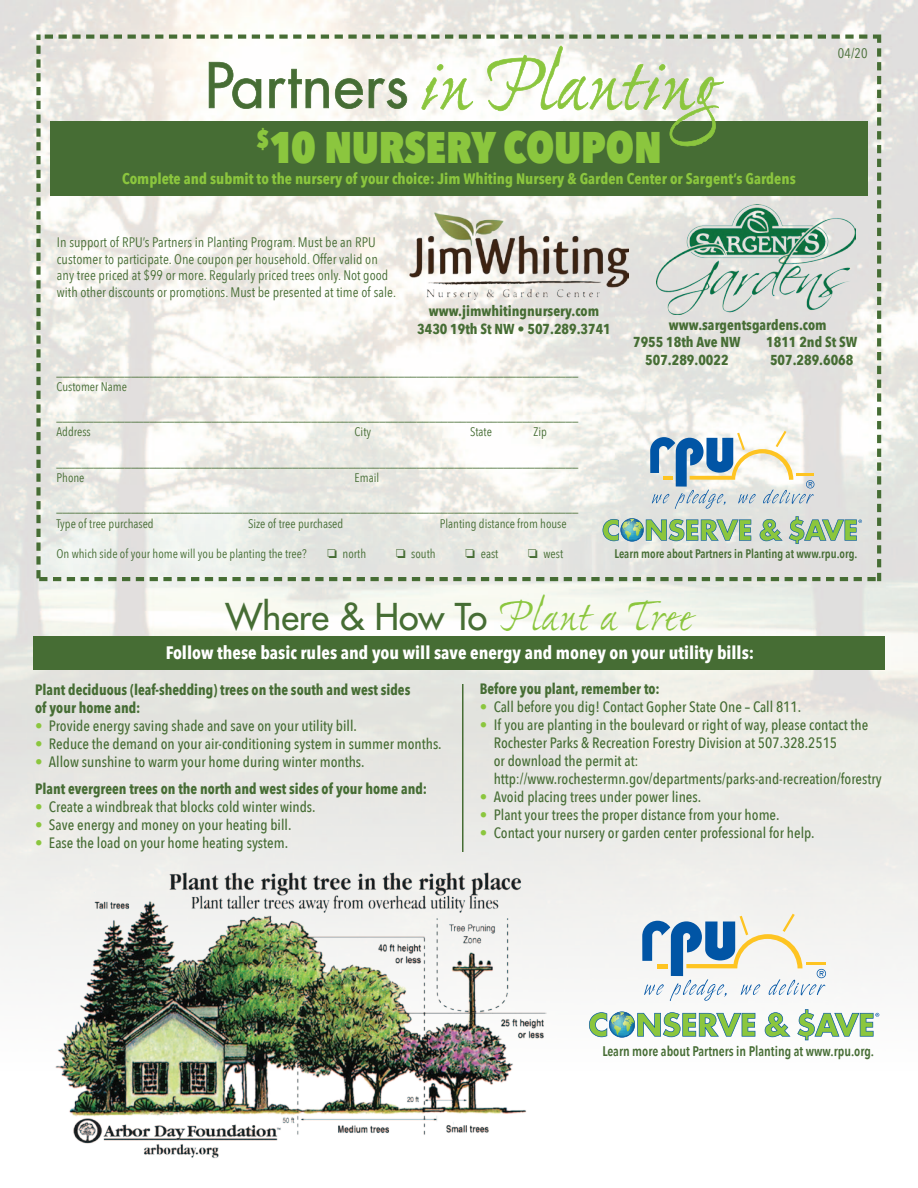
<style>
.page{position:relative;width:918px;height:1188px;background:#fff}
.page>*{position:absolute;margin:0;border:0;box-sizing:border-box;transform-origin:0 0}
.t1{font:800 44.1px "Avenir Next Condensed";color:#8bc63e}
.t2{font:36px "Futura";color:#466d34}
.t3{font:700 18px "Avenir Next Condensed";color:#fff}
.t4{font:700 15.15px "Avenir Next Condensed";color:#8bc63e}
.t5{font:500 15px/18px "Avenir Next Condensed";color:#466d34}
.t6{font:700 15px/18px "Avenir Next Condensed";color:#466d34;scale:.95 1}
.t7{font:700 14.4px/17.2px "Avenir Next Condensed";color:#466d34;text-align:center}
.t8{font:600 13.95px "Avenir Next Condensed";color:#466d34;scale:.95 1}
.t9{font:13.8px/16.5px "Avenir Next Condensed";letter-spacing:.005em;color:#466d34}
.t10{font:12.45px/15.1px "Avenir Next Condensed";color:#466d34}
.t11{font:600 12.45px "Avenir Next Condensed";color:#466d34;scale:.95 1}
.s1{font-family:"Ex Ponto";font-size:48px;color:#8bc63e}
.s2{color:#8bc63e}
.s3{font-weight:500;color:#8bc63e}
.s4{font-weight:500}
</style>
<div class="page">
<img style="left:0;top:0;width:918px;height:720px">
<svg style="left:36px;top:35px;width:845px;height:546px"></svg>
<div style="left:50px;top:121px;width:818px;height:74px;background:#466d34"></div>
<img style="left:409px;top:213px;width:220px;height:87px">
<img style="left:656px;top:204px;width:199px;height:110px">
<svg style="left:209px;top:62px;width:52px;height:47px"></svg>
<svg style="left:269px;top:69px;width:60px;height:39px"></svg>
<svg style="left:335px;top:78px;width:28px;height:31px"></svg>
<svg style="left:369px;top:78px;width:38px;height:31px"></svg>
<svg style="left:421px;top:64px;width:52px;height:46px"></svg>
<svg style="left:487px;top:46px;width:237px;height:100px"></svg>
<svg style="left:603px;top:518px;width:148px;height:24px;background:#98c194"></svg>
<svg style="left:760px;top:519px;width:23px;height:22px"></svg>
<svg style="left:789px;top:516px;width:73px;height:28px;background:#a8c69d"></svg>
<svg style="left:650px;top:431px;width:164px;height:78px"></svg>
<div style="left:0;top:720px;width:918px;height:351px;background:linear-gradient(to bottom,#e4e4df,#fdfdfd)"></div>
<svg style="left:589px;top:1012px;width:166px;height:26px"></svg>
<svg style="left:765px;top:1012px;width:26px;height:25px"></svg>
<svg style="left:797px;top:1009px;width:82px;height:31px"></svg>
<svg style="left:642px;top:914px;width:184px;height:87px"></svg>
<img style="left:50px;top:872px;width:497px;height:287px">
<div style="left:33px;top:636px;width:852px;height:34px;background:#466d34"></div>
<hr style="left:462px;top:684px;width:2px;height:168px;background:#466d34">
<svg style="left:328px;top:549px;width:9px;height:9px"></svg>
<svg style="left:396px;top:549px;width:9px;height:9px"></svg>
<svg style="left:466px;top:549px;width:9px;height:9px"></svg>
<svg style="left:529px;top:549px;width:8px;height:9px"></svg>
<h1 class="t1" style="left:256px;top:120px;width:408px"><sup>$</sup>10 NURSERY COUPON</h1>
<p class="t4" style="left:122px;top:169px;width:675px">Complete and submit to the nursery of your choice: Jim Whiting Nursery &amp; Garden Center or Sargent’s Gardens</p>
<p class="t9" style="left:57px;top:233px;width:341px">In support of RPU’s Partners in Planting Program. Must be an RPU customer to participate. One coupon per household. Offer valid on any tree priced at $99 or more. Regularly priced trees only. Not good with other discounts or promotions. Must be presented at time of sale.</p>
<p class="t9" style="left:838px;top:44px;width:31px">04/20</p>
<p class="t7" style="left:417px;top:303px;width:195px">www.jimwhitingnursery.com<br>3430 19th St NW • 507.289.3741</p>
<p class="t7" style="left:633px;top:316px;width:195px;text-align:left;text-indent:36px">www.sargentsgardens.com<br>7955 18th Ave NW</p>
<p class="t7" style="left:766px;top:334px;width:93px">1811 2nd St SW</p>
<p class="t7" style="left:645px;top:351px;width:85px">507.289.0022</p>
<p class="t7" style="left:770px;top:351px;width:85px">507.289.6068</p>
<p class="t10" style="left:56px;top:363px;width:523px">____________________________________________________________________________________<br>Customer Name</p>
<p class="t10" style="left:56px;top:409px;width:523px">____________________________________________________________________________________<br>Address</p>
<p class="t10" style="left:355px;top:424px;width:18px">City</p>
<p class="t10" style="left:470px;top:424px;width:23px">State</p>
<p class="t10" style="left:534px;top:424px;width:15px">Zip</p>
<p class="t10" style="left:56px;top:454px;width:523px">____________________________________________________________________________________<br>Phone</p>
<p class="t10" style="left:355px;top:469px;width:26px">Email</p>
<p class="t10" style="left:56px;top:500px;width:523px">____________________________________________________________________________________<br>Type of tree purchased</p>
<p class="t10" style="left:248px;top:515px;width:97px">Size of tree purchased</p>
<p class="t10" style="left:440px;top:515px;width:128px">Planting distance from house</p>
<p class="t10" style="left:56px;top:545px;width:252px">On which side of your home will you be planting the tree?</p>
<p class="t10" style="left:343px;top:545px;width:25px">north</p>
<p class="t10" style="left:411px;top:545px;width:26px">south</p>
<p class="t10" style="left:481px;top:545px;width:19px">east</p>
<p class="t10" style="left:543px;top:545px;width:21px">west</p>
<p class="t11" style="left:615px;top:543px;width:257px">Learn more about Partners in Planting at www.rpu.org.</p>
<h2 class="t2" style="left:226px;top:593px;width:468px">Where &amp; How To <span class="s1">Plant a Tree</span></h2>
<p class="t3" style="left:166px;top:642px;width:590px">Follow these basic rules and you will save energy and money on your utility bills:</p>
<p class="t6" style="left:35px;top:680px;width:397px">Plant deciduous (leaf-shedding) trees on the south and west sides of your home and:</p>
<p class="t5" style="left:35px;top:717px;width:323px"><span class="s2">•</span> Provide energy saving shade and save on your utility bill.</p>
<p class="t5" style="left:35px;top:735px;width:408px"><span class="s2">•</span> Reduce the demand on your air-conditioning system in summer months.</p>
<p class="t6" style="left:35px;top:748px;width:414px;line-height:27px"><span class="s3">•</span> <span class="s4">Allow sunshine to warm your home during winter months.<br></span>Plant evergreen trees on the north and west sides of your home and:</p>
<p class="t5" style="left:35px;top:798px;width:282px"><span class="s2">•</span> Create a windbreak that blocks cold winter winds.</p>
<p class="t5" style="left:35px;top:816px;width:258px"><span class="s2">•</span> Save energy and money on your heating bill.</p>
<p class="t5" style="left:35px;top:834px;width:255px"><span class="s2">•</span> Ease the load on your home heating system.</p>
<p class="t6" style="left:480px;top:680px;width:191px">Before you plant, remember to:</p>
<p class="t5" style="left:480px;top:698px;width:323px"><span class="s2">•</span> Call before you dig! Contact Gopher State One – Call 811.</p>
<p class="t5" style="left:494px;top:716px;width:389px;text-indent:-14px"><span class="s2">•</span> If you are planting in the boulevard or right of way, please contact the Rochester Parks &amp; Recreation Forestry Division at 507.328.2515<br>or download the permit at: http://www.rochestermn.gov/departments/parks-and-recreation/forestry</p>
<p class="t5" style="left:480px;top:788px;width:223px"><span class="s2">•</span> Avoid placing trees under power lines.</p>
<p class="t5" style="left:480px;top:806px;width:301px"><span class="s2">•</span> Plant your trees the proper distance from your home.</p>
<p class="t5" style="left:480px;top:824px;width:336px"><span class="s2">•</span> Contact your nursery or garden center professional for help.</p>
<p class="t8" style="left:602px;top:1039px;width:288px">Learn more about Partners in Planting at www.rpu.org.</p>
</div>
